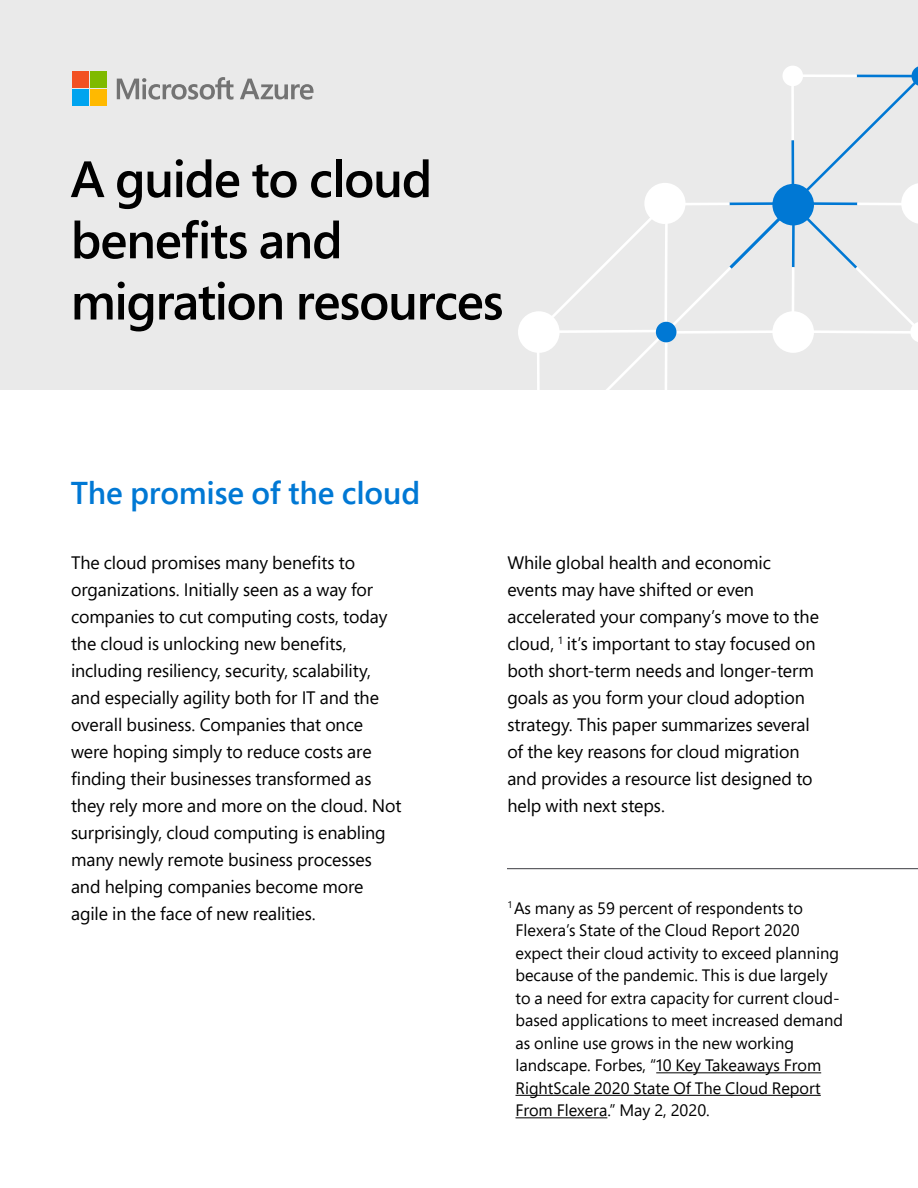
<style>
.page{position:relative;width:918px;height:1188px;background:#fff}
.page>*{position:absolute;margin:0;border:0;box-sizing:border-box;transform-origin:0 0}
.t1{font:600 51px/61.2px "Segoe Pro";letter-spacing:-.025em;color:#000}
.H2_21_26_blue_semibo{font:600 31.5px "Segoe Pro";letter-spacing:-.005em;color:#0078d4}
.Paragraph_12_18_V3{font:18px/27px "Segoe Pro";letter-spacing:-.005em;color:#000}
.Footnote_11_15{font:16.5px/22.5px "Segoe Pro";color:#000}
</style>
<div class="page">
<div style="left:0;top:0;width:918px;height:390px;background:#eaeaea"></div>
<hr style="left:656px;top:1072px;width:165px;height:1px;background:#000">
<hr style="left:516px;top:1095px;width:305px;height:1px;background:#000">
<hr style="left:516px;top:1117px;width:91px;height:1px;background:#000">
<svg style="left:537px;top:66px;width:381px;height:324px"></svg>
<div style="left:518px;top:311px;width:42px;height:42px;background:#fff;border-radius:50%"></div>
<div style="left:656px;top:322px;width:21px;height:20px;background:#0078d4;border-radius:50%"></div>
<div style="left:644px;top:183px;width:42px;height:41px;background:#fff;border-radius:50%"></div>
<hr style="left:507px;top:868px;width:411px;height:1px;background:#3c3c41">
<svg style="left:240px;top:79px;width:73px;height:21px"></svg>
<svg style="left:117px;top:77px;width:116px;height:23px"></svg>
<div style="left:72px;top:72px;width:16px;height:16px;background:#f25022"></div>
<div style="left:90px;top:72px;width:16px;height:16px;background:#7fba00"></div>
<div style="left:72px;top:90px;width:16px;height:16px;background:#00a4ef"></div>
<div style="left:90px;top:90px;width:16px;height:16px;background:#ffb900"></div>
<h1 class="t1" style="left:71px;top:147px;width:434px">A guide to cloud benefits and migration resources</h1>
<p class="H2_21_26_blue_semibo" style="left:71px;top:471px;width:351px">The promise of the cloud</p>
<p class="Paragraph_12_18_V3" style="left:71px;top:548px;width:332px">The cloud promises many benefits to organizations. Initially seen as a way for companies to cut computing costs, today the cloud is unlocking new benefits, including resiliency, security, scalability, and especially agility both for IT and the overall business. Companies that once were hoping simply to reduce costs are finding their businesses transformed as they rely more and more on the cloud. Not surprisingly, cloud computing is enabling many newly remote business processes and helping companies become more agile in the face of new realities.</p>
<p class="Paragraph_12_18_V3" style="left:507px;top:548px;width:313px">While global health and economic events may have shifted or even accelerated your company’s move to the cloud, <sup>1</sup> it’s important to stay focused on both short-term needs and longer-term goals as you form your cloud adoption strategy. This paper summarizes several of the key reasons for cloud migration and provides a resource list designed to help with next steps.</p>
<p class="Footnote_11_15" style="left:516px;top:896px;width:329px;text-indent:-8px"><sup>1</sup> As many as 59 percent of respondents to Flexera’s State of the Cloud Report 2020 expect their cloud activity to exceed planning because of the pandemic. This is due largely to a need for extra capacity for current cloud&shy;based applications to meet increased demand as online use grows in the new working landscape. Forbes, “10 Key Takeaways From RightScale 2020 State Of The Cloud Report From Flexera.” May 2, 2020.</p>
</div>
